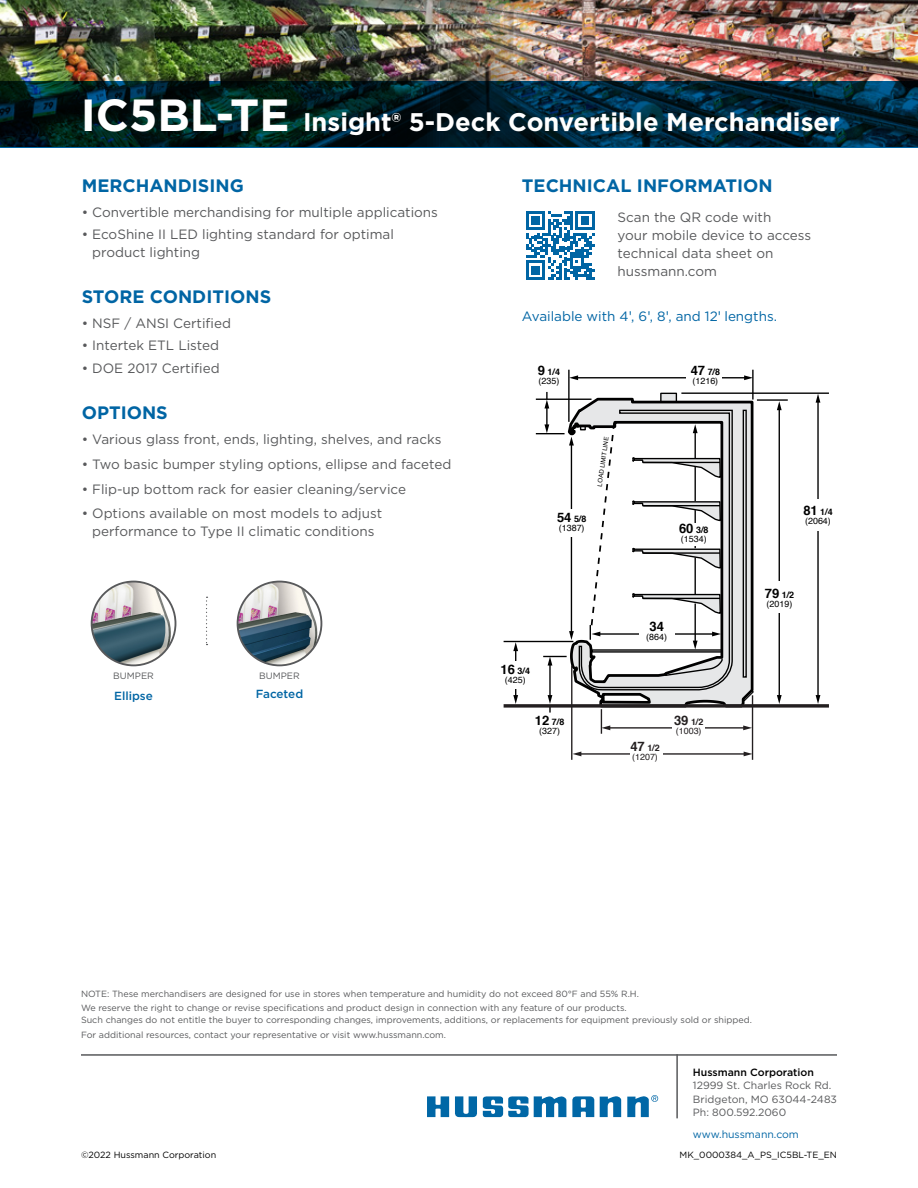
<style>
.page{position:relative;width:918px;height:1188px;background:#fff}
.page>*{position:absolute;margin:0;border:0;box-sizing:border-box;transform-origin:0 0}
.t1{font:700 25.5px "Gotham";color:#fff}
.t2{font:700 18px "Gotham";color:#0065a4}
.t3{font:13.5px/18px "Gotham";color:#58595b}
.t4{font:13.5px "Gotham";color:#0065a4}
.t5{font:700 13.05px "Helvetica";color:#000}
.t6{font:500 11.7px "Gotham";color:#0065a4}
.t7{font:10.5px/13.5px "Gotham";color:#58595b}
.t8{font:500 10.5px "Gotham";color:#000}
.t9{font:10.5px "Gotham";color:#0065a4}
.t10{font:9.15px "Gotham";color:#58595b}
.t11{font:9px/14.7px "Gotham";color:#58595b}
.t12{font:9px "Gotham";color:#000}
.t13{font:8.85px/8.9px "Helvetica";color:#000}
.t14{font:8.85px/8.9px "Helvetica";color:#231f20}
.t15{font:6.15px "Helvetica";color:#000}
.s1{font-size:45px}
.s2{font-family:"Helvetica"}
.s3{font-weight:700;font-size:13.05px}
.s4{font-weight:700}
</style>
<div class="page">
<img style="left:541px;top:0;width:377px;height:81px">
<img style="left:0;top:0;width:541px;height:81px">
<svg style="left:0;top:81px;width:918px;height:67px;background:#00222e"></svg>
<svg style="left:455px;top:1096px;width:22px;height:21px"></svg>
<svg style="left:483px;top:1096px;width:83px;height:21px"></svg>
<svg style="left:427px;top:1096px;width:22px;height:21px"></svg>
<svg style="left:627px;top:1095px;width:31px;height:22px"></svg>
<svg style="left:572px;top:1096px;width:49px;height:21px"></svg>
<hr style="left:676px;top:1054px;width:2px;height:64px;background:#58595b">
<hr style="left:81px;top:1054px;width:756px;height:2px;background:#58595b">
<svg style="left:526px;top:211px;width:69px;height:69px"></svg>
<div style="left:661px;top:393px;width:15px;height:10px;background:#e6e7e8"></div>
<div style="left:660px;top:393px;width:17px;height:11px;border:1px solid #000"></div>
<svg style="left:566px;top:396px;width:188px;height:313px"></svg>
<svg style="left:578px;top:409px;width:156px;height:283px"></svg>
<div style="left:743px;top:410px;width:4px;height:268px;border:1px solid #000"></div>
<hr style="left:536px;top:399px;width:56px;height:1px;background:#000">
<hr style="left:504px;top:641px;width:69px;height:1px;background:#000">
<hr style="left:681px;top:393px;width:148px;height:1px;background:#000">
<hr style="left:757px;top:399px;width:31px;height:2px;background:#000">
<hr style="left:568px;top:370px;width:2px;height:52px;background:#000">
<hr style="left:752px;top:370px;width:2px;height:30px;background:#000">
<hr style="left:571px;top:665px;width:1px;height:95px;background:#231f20">
<hr style="left:752px;top:695px;width:1px;height:65px;background:#231f20">
<hr style="left:599px;top:633px;width:115px;height:2px;background:#000">
<svg style="left:712px;top:632px;width:9px;height:4px"></svg>
<hr style="left:695px;top:604px;width:1px;height:38px;background:#000">
<svg style="left:693px;top:641px;width:5px;height:9px"></svg>
<hr style="left:695px;top:557px;width:1px;height:38px;background:#000">
<hr style="left:695px;top:466px;width:1px;height:35px;background:#000">
<hr style="left:695px;top:510px;width:1px;height:38px;background:#000">
<svg style="left:631px;top:424px;width:91px;height:55px"></svg>
<div style="left:639px;top:628px;width:36px;height:13px;background:#fff"></div>
<div style="left:687px;top:523px;width:15px;height:23px;background:#fff"></div>
<hr style="left:571px;top:444px;width:1px;height:189px;background:#000">
<svg style="left:569px;top:631px;width:5px;height:9px"></svg>
<svg style="left:536px;top:392px;width:38px;height:54px"></svg>
<hr style="left:576px;top:377px;width:170px;height:1px;background:#000">
<svg style="left:569px;top:375px;width:9px;height:5px"></svg>
<svg style="left:744px;top:375px;width:9px;height:5px"></svg>
<div style="left:686px;top:376px;width:36px;height:13px;background:#fff"></div>
<hr style="left:779px;top:409px;width:1px;height:288px;background:#000">
<svg style="left:777px;top:401px;width:5px;height:9px"></svg>
<svg style="left:777px;top:695px;width:5px;height:9px"></svg>
<div style="left:764px;top:582px;width:27px;height:31px;background:#fff"></div>
<hr style="left:817px;top:401px;width:2px;height:296px;background:#000">
<svg style="left:816px;top:394px;width:4px;height:9px"></svg>
<svg style="left:816px;top:695px;width:4px;height:9px"></svg>
<div style="left:805px;top:499px;width:26px;height:32px;background:#fff"></div>
<div style="left:557px;top:510px;width:28px;height:27px;background:#fff"></div>
<hr style="left:580px;top:753px;width:165px;height:2px;background:#231f20">
<svg style="left:572px;top:752px;width:9px;height:4px"></svg>
<svg style="left:744px;top:752px;width:8px;height:4px"></svg>
<div style="left:630px;top:746px;width:33px;height:25px;background:#fff"></div>
<hr style="left:609px;top:727px;width:136px;height:2px;background:#231f20">
<svg style="left:601px;top:709px;width:9px;height:25px"></svg>
<svg style="left:743px;top:725px;width:9px;height:5px"></svg>
<div style="left:672px;top:715px;width:32px;height:25px;background:#fff"></div>
<hr style="left:549px;top:664px;width:2px;height:33px;background:#000">
<svg style="left:543px;top:656px;width:24px;height:10px"></svg>
<svg style="left:548px;top:695px;width:4px;height:18px"></svg>
<hr style="left:515px;top:649px;width:1px;height:48px;background:#000">
<svg style="left:513px;top:642px;width:5px;height:9px"></svg>
<svg style="left:513px;top:695px;width:5px;height:9px"></svg>
<div style="left:507px;top:662px;width:18px;height:27px;background:#fff"></div>
<svg style="left:580px;top:421px;width:36px;height:219px"></svg>
<svg style="left:504px;top:704px;width:325px;height:4px"></svg>
<svg style="left:206px;top:597px;width:2px;height:48px"></svg>
<img style="left:92px;top:582px;width:83px;height:83px;border-radius:42px">
<div style="left:91px;top:581px;width:85px;height:85px;border:2px solid #58595b;border-radius:50%"></div>
<img style="left:238px;top:582px;width:83px;height:83px;border-radius:42px">
<div style="left:237px;top:581px;width:85px;height:85px;border:2px solid #58595b;border-radius:50%"></div>
<h1 class="t1" style="left:81px;top:106px;width:761px"><span class="s1">IC5BL-TE</span> Insight® 5-Deck Convertible Merchandiser</h1>
<h2 class="t2" style="left:82px;top:175px;width:164px">MERCHANDISING</h2>
<p class="t3" style="left:82px;top:203px;width:358px">• Convertible merchandising for multiple applications</p>
<p class="t3" style="left:92px;top:225px;width:303px;text-indent:-11px">• EcoShine II LED lighting standard for optimal product lighting</p>
<h2 class="t2" style="left:82px;top:286px;width:191px">STORE CONDITIONS</h2>
<p class="t3" style="left:82px;top:314px;width:151px">• NSF / ANSI Certified</p>
<p class="t3" style="left:82px;top:337px;width:139px">• Intertek ETL Listed</p>
<p class="t3" style="left:82px;top:359px;width:139px">• DOE 2017 Certified</p>
<h2 class="t2" style="left:82px;top:402px;width:88px">OPTIONS</h2>
<p class="t3" style="left:82px;top:430px;width:361px">• Various glass front, ends, lighting, shelves, and racks</p>
<p class="t3" style="left:82px;top:455px;width:371px">• Two basic bumper styling options, ellipse and faceted</p>
<p class="t3" style="left:82px;top:480px;width:326px">• Flip-up bottom rack for easier cleaning/service</p>
<p class="t3" style="left:82px;top:504px;width:302px;text-align:center">• Options available on most models to adjust performance to Type II climatic conditions</p>
<p class="t10" style="left:113px;top:670px;width:42px">BUMPER</p>
<p class="t6" style="left:114px;top:689px;width:40px">Ellipse</p>
<p class="t10" style="left:259px;top:670px;width:42px">BUMPER</p>
<p class="t6" style="left:256px;top:687px;width:49px">Faceted</p>
<h2 class="t2" style="left:522px;top:175px;width:252px">TECHNICAL INFORMATION</h2>
<p class="t3" style="left:618px;top:209px;width:195px">Scan the QR code with<br>your mobile device to access technical data sheet on hussmann.com</p>
<p class="t4" style="left:522px;top:308px;width:257px">Available with 4<span class="s2">'</span>, 6<span class="s2">'</span>, 8<span class="s2">'</span>, and 12<span class="s2">'</span> lengths.</p>
<p class="t13" style="left:538px;top:367px;width:24px"><span class="s3">9</span> <span class="s4">1/4 </span>(235)</p>
<p class="t13" style="left:557px;top:515px;width:31px"><span class="s3">54</span> <span class="s4">5/8 </span>(1387)</p>
<p class="t15" style="left:595px;top:486px;width:51px;rotate:-82deg">LOAD LIMIT LINE</p>
<p class="t13" style="left:691px;top:367px;width:31px"><span class="s3">47</span> <span class="s4">7/8 </span>(1216)</p>
<p class="t13" style="left:679px;top:526px;width:31px"><span class="s3">60</span> <span class="s4">3/8 </span>(1534)</p>
<p class="t13" style="left:501px;top:667px;width:31px;text-align:center"><span class="s3">16</span> <span class="s4">3/4 </span>(425)</p>
<p class="t13" style="left:535px;top:718px;width:31px;text-align:center"><span class="s3">12</span> <span class="s4">7/8 </span>(327)</p>
<p class="t5" style="left:649px;top:616px;width:16px">34</p>
<p class="t13" style="left:646px;top:632px;width:22px">(864)</p>
<p class="t14" style="left:630px;top:744px;width:31px"><span class="s3">47</span> <span class="s4">1/2 </span>(1207)</p>
<p class="t14" style="left:674px;top:718px;width:31px"><span class="s3">39</span> <span class="s4">1/2 </span>(1003)</p>
<p class="t13" style="left:803px;top:508px;width:31px"><span class="s3">81</span> <span class="s4">1/4 </span>(2064)</p>
<p class="t13" style="left:765px;top:591px;width:31px"><span class="s3">79</span> <span class="s4">1/2 </span>(2019)</p>
<p class="t11" style="left:81px;top:986px;width:559px">NOTE: These merchandisers are designed for use in stores when temperature and humidity do not exceed 80°F and 55% R.H.<br>We reserve the right to change or revise specifications and product design in connection with any feature of our products.</p>
<p class="t11" style="left:81px;top:1013px;width:673px">Such changes do not entitle the buyer to corresponding changes, improvements, additions, or replacements for equipment previously sold or shipped.<br>For additional resources, contact your representative or visit www.hussmann.com.</p>
<p class="t8" style="left:693px;top:1066px;width:122px">Hussmann Corporation</p>
<p class="t7" style="left:693px;top:1079px;width:146px">12999 St. Charles Rock Rd.<br>Bridgeton, MO 63044-2483<br>Ph: 800.592.2060</p>
<p class="t9" style="left:693px;top:1128px;width:108px">www.hussmann.com</p>
<p class="t12" style="left:81px;top:1150px;width:137px">©2022 Hussmann Corporation</p>
<p class="t12" style="left:680px;top:1150px;width:159px">MK_0000384_A_PS_IC5BL-TE_EN</p>
</div>
